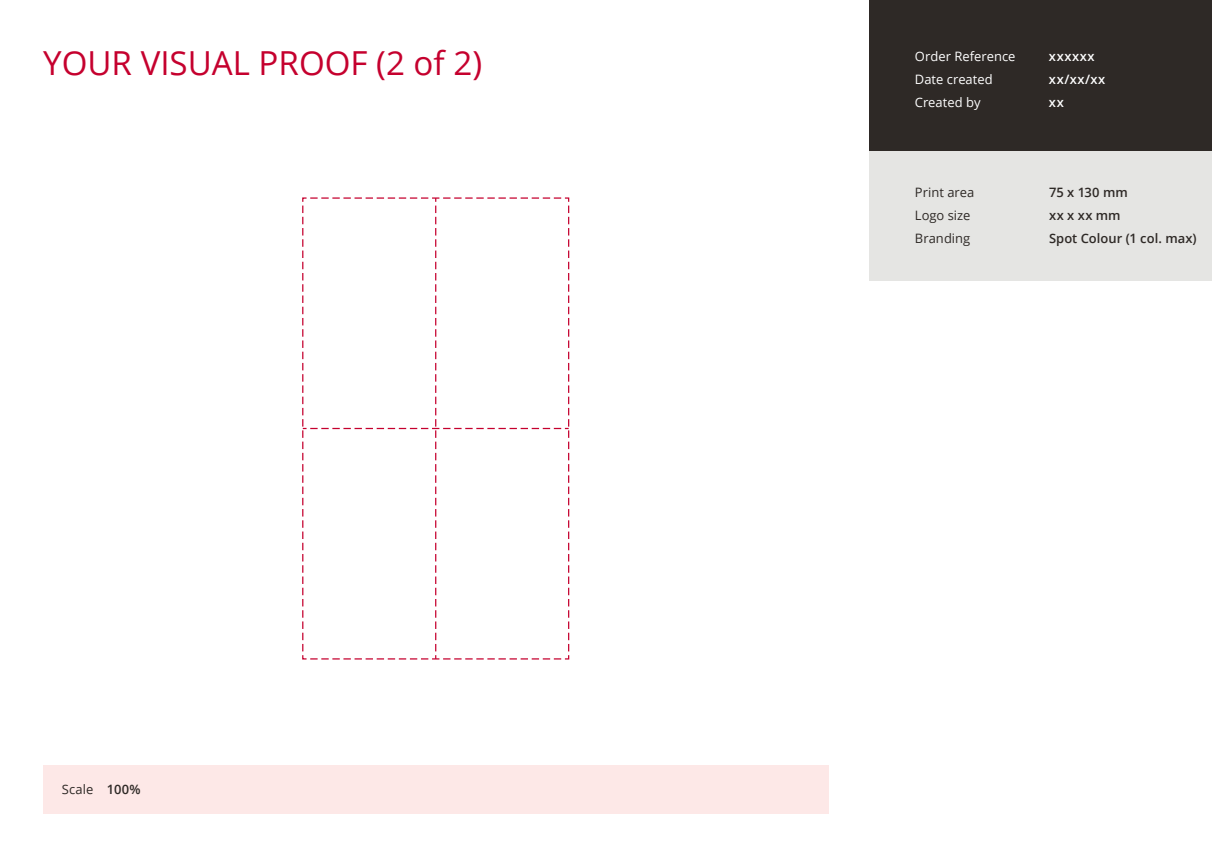
<style>
.page{position:relative;width:1212px;height:857px;background:#fff}
.page>*{position:absolute;margin:0;border:0;box-sizing:border-box;transform-origin:0 0}
.t1{font:33.12px "Open Sans";color:#c5002e}
.t2{font:600 13px/23px "Open Sans";letter-spacing:.005em;color:#2e2926}
.t3{font:13px/23px "Open Sans";letter-spacing:.005em;color:#2e2926}
.t4{font:13px/23px "Open Sans";letter-spacing:.005em;color:#fff}
.t5{font:600 13px/23px "Open Sans";letter-spacing:.045em;color:#fff}
.s1{font-weight:600}
</style>
<div class="page">
<div style="left:43px;top:765px;width:785px;height:48px;background:#fde8e7"></div>
<div style="left:869px;top:0;width:342px;height:152px;background:#2e2926"></div>
<div style="left:869px;top:152px;width:342px;height:129px;background:#e5e5e3"></div>
<svg style="left:302px;top:197px;width:268px;height:463px"></svg>
<h1 class="t1" style="left:43px;top:40px;width:440px">YOUR VISUAL PROOF (2 of 2)</h1>
<p class="t3" style="left:62px;top:777px;width:80px">Scale <span class="s1">100%</span></p>
<p class="t4" style="left:914px;top:44px;width:102px">Order Reference<br>Date created<br>Created by</p>
<p class="t5" style="left:1049px;top:44px;width:58px">xxxxxx xx/xx/xx xx</p>
<p class="t3" style="left:914px;top:180px;width:61px">Print area<br>Logo size<br>Branding</p>
<p class="t2" style="left:1049px;top:180px;width:149px">75 x 130 mm<br>xx x xx mm<br>Spot Colour (1 col. max)</p>
</div>
